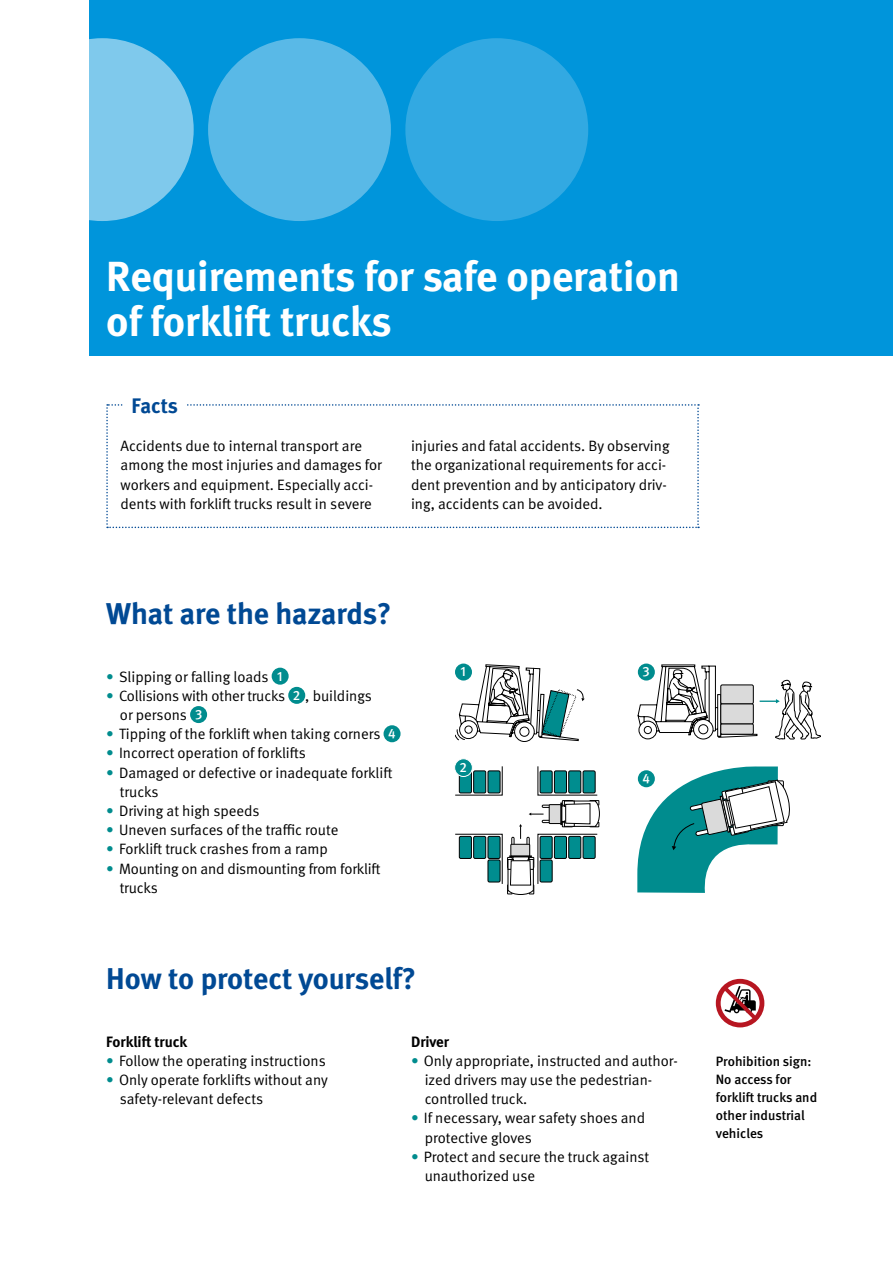
<style>
.page{position:relative;width:893px;height:1263px;background:#fff}
.page>*{position:absolute;margin:0;border:0;box-sizing:border-box;transform-origin:0 0}
.t1{font:700 42px/45px "DGUV Meta";color:#fff}
.t2{font:700 30px "DGUV Meta";color:#004994}
.t3{font:700 21px "DGUV Meta";letter-spacing:-.005em;color:#004994}
.t4{font:15px/19.2px "DGUV Meta";color:#000}
.t5{font:700 15px "DGUV Meta";color:#000}
.t6{font:500 13.5px/18px "DGUV Meta";color:#000}
.t7{font:500 13.5px "DGUV Meta";color:#fff}
.s1{color:#008c8e}
.s2{font-weight:500;font-size:13.5px;color:#fff}
</style>
<div class="page">
<div style="left:90px;top:0;width:803px;height:355px;background:#0095db"></div>
<div style="left:208px;top:38px;width:183px;height:183px;background:#59b9e7;border-radius:50%"></div>
<svg style="left:11px;top:38px;width:183px;height:183px;fill:#7fc9ec"></svg>
<div style="left:405px;top:38px;width:183px;height:183px;background:#32a9e2;border-radius:50%"></div>
<svg style="left:455px;top:665px;width:130px;height:77px"></svg>
<svg style="left:455px;top:766px;width:145px;height:129px"></svg>
<div style="left:459px;top:836px;width:12px;height:22px;background:#008d8f;border-radius:2px"></div>
<div style="left:459px;top:836px;width:13px;height:22px;border:1px solid #000;border-radius:2px"></div>
<div style="left:474px;top:836px;width:12px;height:22px;background:#008d8f;border-radius:2px"></div>
<div style="left:473px;top:836px;width:13px;height:22px;border:1px solid #000;border-radius:2px"></div>
<div style="left:488px;top:836px;width:12px;height:22px;background:#008d8f;border-radius:2px"></div>
<div style="left:488px;top:836px;width:12px;height:22px;border:1px solid #000;border-radius:2px"></div>
<div style="left:488px;top:860px;width:12px;height:22px;background:#008d8f;border-radius:2px"></div>
<div style="left:488px;top:860px;width:12px;height:22px;border:1px solid #000;border-radius:2px"></div>
<svg style="left:638px;top:665px;width:183px;height:74px"></svg>
<svg style="left:637px;top:766px;width:153px;height:127px"></svg>
<div style="left:455px;top:663px;width:17px;height:17px;background:#008c8e;border-radius:50%"></div>
<div style="left:638px;top:663px;width:17px;height:17px;background:#008c8e;border-radius:50%"></div>
<div style="left:455px;top:759px;width:17px;height:17px;background:#008c8e;border-radius:50%"></div>
<div style="left:454px;top:758px;width:19px;height:19px;border:1px solid #fff;border-radius:50%"></div>
<div style="left:638px;top:770px;width:17px;height:17px;background:#008c8e;border-radius:50%"></div>
<svg style="left:716px;top:979px;width:48px;height:48px"></svg>
<svg style="left:106px;top:404px;width:593px;height:124px"></svg>
<div style="left:123px;top:393px;width:63px;height:23px;background:#fff"></div>
<div style="left:272px;top:668px;width:17px;height:17px;background:#008c8e;border-radius:50%"></div>
<div style="left:288px;top:687px;width:17px;height:17px;background:#008c8e;border-radius:50%"></div>
<div style="left:190px;top:706px;width:17px;height:17px;background:#008c8e;border-radius:50%"></div>
<div style="left:384px;top:725px;width:17px;height:17px;background:#008c8e;border-radius:50%"></div>
<h1 class="t1" style="left:106px;top:255px;width:575px">Requirements for safe operation of forklift trucks</h1>
<h3 class="t3" style="left:132px;top:393px;width:48px">Facts</h3>
<p class="t4" style="left:121px;top:437px;width:263px">Accidents due to internal transport are among the most injuries and damages for workers and equipment. Especially acci&shy;dents with forklift trucks result in severe</p>
<p class="t4" style="left:411px;top:437px;width:260px">injuries and fatal accidents. By observing the organizational requirements for acci&shy;dent prevention and by anticipatory driv&shy;ing, accidents can be avoided.</p>
<h2 class="t2" style="left:106px;top:596px;width:287px">What are the hazards?</h2>
<p class="t4" style="left:106px;top:667px;width:178px"><span class="s1">•</span> Slipping or falling loads <span class="s2">1</span></p>
<p class="t4" style="left:120px;top:686px;width:254px;text-indent:-14px"><span class="s1">•</span> Collisions with other trucks <span class="s2">2</span> , buildings or persons <span class="s2">3</span></p>
<p class="t4" style="left:106px;top:725px;width:291px"><span class="s1">•</span> Tipping of the forklift when taking corners <span class="s2">4</span></p>
<p class="t4" style="left:106px;top:744px;width:201px"><span class="s1">•</span> Incorrect operation of forklifts</p>
<p class="t4" style="left:120px;top:763px;width:274px;text-indent:-14px"><span class="s1">•</span> Damaged or defective or inadequate forklift trucks</p>
<p class="t4" style="left:106px;top:802px;width:155px"><span class="s1">•</span> Driving at high speeds</p>
<p class="t4" style="left:106px;top:821px;width:234px"><span class="s1">•</span> Uneven surfaces of the traffic route</p>
<p class="t4" style="left:106px;top:840px;width:223px"><span class="s1">•</span> Forklift truck crashes from a ramp</p>
<p class="t4" style="left:120px;top:859px;width:262px;text-indent:-14px"><span class="s1">•</span> Mounting on and dismounting from forklift trucks</p>
<p class="t7" style="left:461px;top:664px;width:7px">1</p>
<p class="t7" style="left:642px;top:664px;width:9px">3</p>
<p class="t7" style="left:459px;top:759px;width:9px">2</p>
<p class="t7" style="left:642px;top:771px;width:9px">4</p>
<h2 class="t2" style="left:106px;top:961px;width:311px">How to protect yourself?</h2>
<p class="t5" style="left:106px;top:1032px;width:82px">Forklift truck</p>
<p class="t4" style="left:106px;top:1051px;width:221px"><span class="s1">•</span> Follow the operating instructions</p>
<p class="t4" style="left:120px;top:1070px;width:209px;text-indent:-14px"><span class="s1">•</span> Only operate forklifts without any safety-relevant defects</p>
<p class="t5" style="left:411px;top:1032px;width:39px">Driver</p>
<p class="t4" style="left:425px;top:1051px;width:255px;text-indent:-14px"><span class="s1">•</span> Only appropriate, instructed and author&shy;ized drivers may use the pedestrian&shy;controlled truck.</p>
<p class="t4" style="left:425px;top:1109px;width:222px;text-indent:-14px"><span class="s1">•</span> If necessary, wear safety shoes and protective gloves</p>
<p class="t4" style="left:425px;top:1147px;width:226px;text-indent:-14px"><span class="s1">•</span> Protect and secure the truck against unauthorized use</p>
<p class="t6" style="left:716px;top:1052px;width:103px">Prohibition sign:<br>No access for forklift trucks and other industrial vehicles</p>
</div>
